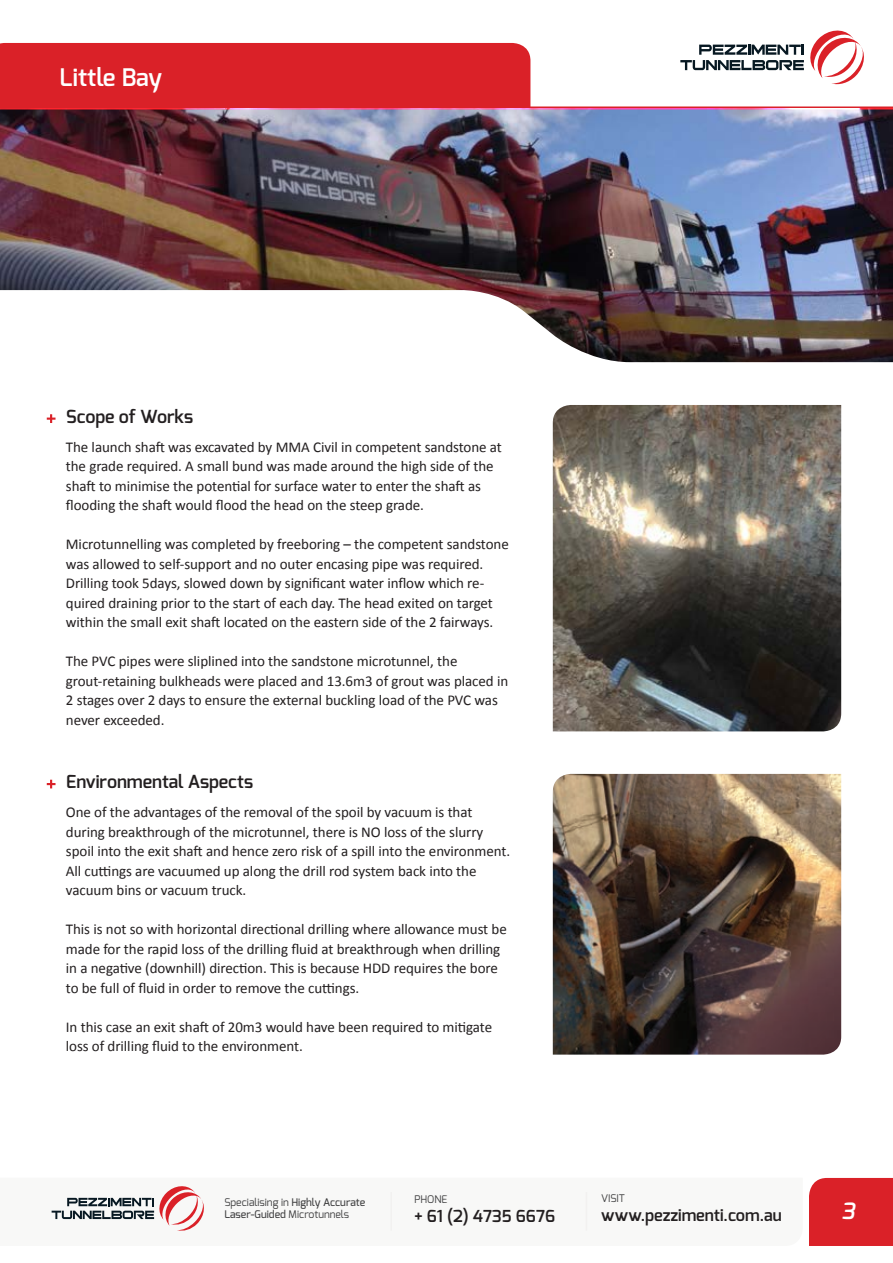
<style>
.page{position:relative;width:893px;height:1263px;background:#fff}
.page>*{position:absolute;margin:0;border:0;box-sizing:border-box;transform-origin:0 0}
.t1{font:600 24.3px "Exo";color:#fff}
.t2{font:italic 600 22.5px "Exo";color:#fff}
.t3{font:600 18px "Exo";letter-spacing:-.005em;color:#231f20}
.t4{font:600 16.5px "Exo";color:#231f20}
.t5{font:15px/19.5px "Calibri";letter-spacing:-.005em;color:#231f20}
.t6{font:10.5px/12.6px "Exo";color:#3e3e3f}
.s1{font-weight:500}
</style>
<div class="page">
<div style="left:809px;top:1178px;width:84px;height:68px;background:#da2128"></div>
<svg style="left:52px;top:1186px;width:152px;height:45px"></svg>
<hr style="left:390px;top:1192px;width:2px;height:39px;background:#f2f1f0">
<hr style="left:586px;top:1192px;width:1px;height:39px;background:#f2f1f0">
<hr style="left:0;top:106px;width:893px;height:3px;background:#da2128">
<div style="left:0;top:43px;width:530px;height:63px;background:#da2128"></div>
<img style="left:0;top:108px;width:893px;height:182px">
<svg style="left:0;top:290px;width:893px;height:159px"></svg>
<svg style="left:680px;top:30px;width:184px;height:55px"></svg>
<svg style="left:47px;top:414px;width:9px;height:9px"></svg>
<svg style="left:47px;top:780px;width:9px;height:8px"></svg>
<img style="left:553px;top:405px;width:288px;height:326px">
<img style="left:553px;top:774px;width:288px;height:280px">
<p class="t1" style="left:60px;top:62px;width:104px">Little Bay</p>
<p class="t3" style="left:66px;top:405px;width:128px">Scope of Works</p>
<p class="t5" style="left:66px;top:436px;width:438px">The launch shaft was excavated by MMA Civil in competent sandstone at the grade required. A small bund was made around the high side of the shaft to minimise the potential for surface water to enter the shaft as flooding the shaft would flood the head on the steep grade.</p>
<p class="t5" style="left:66px;top:534px;width:444px">Microtunnelling was completed by freeboring – the competent sandstone was allowed to self-support and no outer encasing pipe was required.<br>Drilling took 5days, slowed down by significant water inflow which re&shy;quired draining prior to the start of each day. The head exited on target within the small exit shaft located on the eastern side of the 2 fairways.</p>
<p class="t5" style="left:66px;top:651px;width:444px">The PVC pipes were sliplined into the sandstone microtunnel, the grout-retaining bulkheads were placed and 13.6m3 of grout was placed in 2 stages over 2 days to ensure the external buckling load of the PVC was never exceeded.</p>
<p class="t3" style="left:66px;top:770px;width:188px">Environmental Aspects</p>
<p class="t5" style="left:66px;top:802px;width:446px">One of the advantages of the removal of the spoil by vacuum is that during breakthrough of the microtunnel, there is NO loss of the slurry spoil into the exit shaft and hence zero risk of a spill into the environment.<br>All cuttings are vacuumed up along the drill rod system back into the vacuum bins or vacuum truck.</p>
<p class="t5" style="left:66px;top:919px;width:442px">This is not so with horizontal directional drilling where allowance must be made for the rapid loss of the drilling fluid at breakthrough when drilling in a negative (downhill) direction. This is because HDD requires the bore to be full of fluid in order to remove the cuttings.</p>
<p class="t5" style="left:66px;top:1016px;width:428px">In this case an exit shaft of 20m3 would have been required to mitigate loss of drilling fluid to the environment.</p>
<p class="t6" style="left:224px;top:1195px;width:143px">Specialising in <span class="s1">Highly Accurate<br>Laser-Guided</span> Microtunnels</p>
<p class="t6" style="left:601px;top:1191px;width:25px">VISIT</p>
<p class="t6" style="left:414px;top:1192px;width:34px">PHONE</p>
<p class="t4" style="left:414px;top:1206px;width:142px">+ 61 (2) 4735 6676</p>
<p class="t4" style="left:601px;top:1205px;width:182px">www.pezzimenti.com.au</p>
<h2 class="t2" style="left:842px;top:1197px;width:15px">3</h2>
</div>
